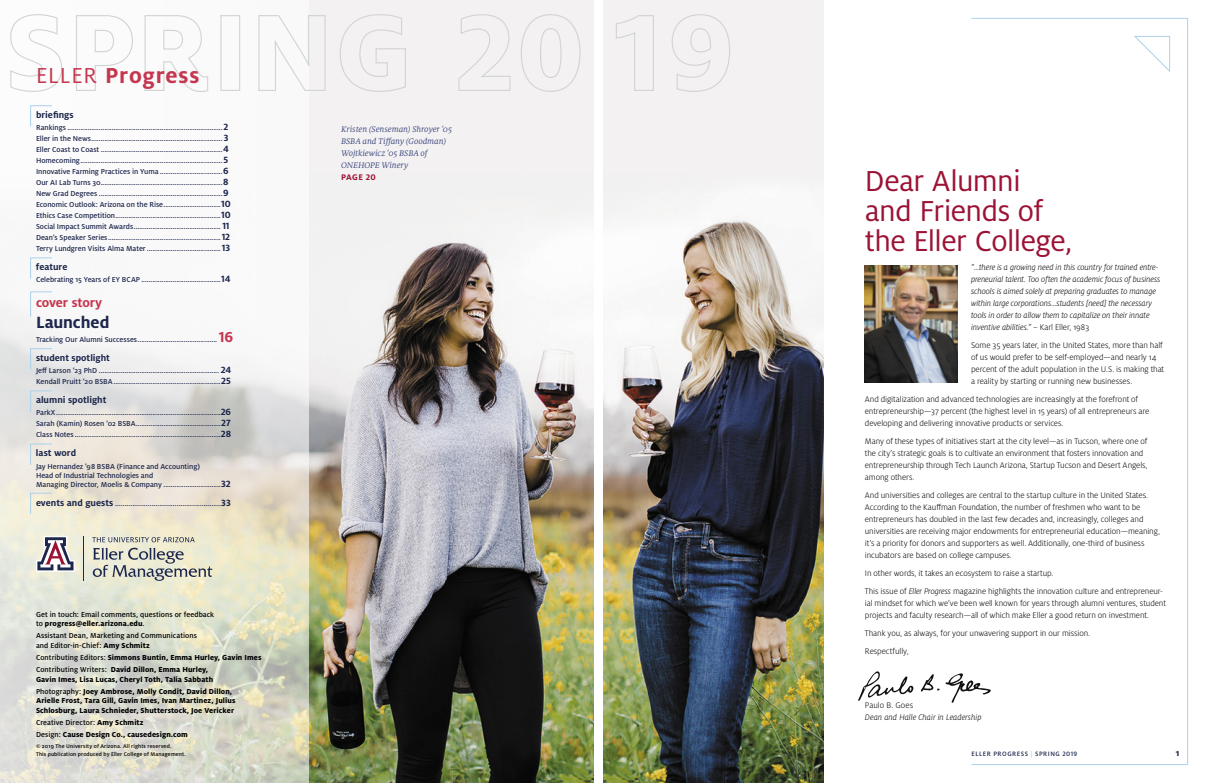
<style>
.page{position:relative;width:1206px;height:783px;background:#fff}
.page>*{position:absolute;margin:0;border:0;box-sizing:border-box;transform-origin:0 0}
.t1{font:32px/30px "Milo OT";letter-spacing:-.015em;color:#9b1235}
.t2{font:700 24px "Milo OT";letter-spacing:.035em;color:#c5364f}
.t3{font:700 18px "Milo OT";letter-spacing:-.005em;color:#1d264c}
.t4{font:700 14px "Milo OT";letter-spacing:-.01em;color:#c5364f}
.t5{font:700 10px "Milo OT";color:#1d264c}
.t6{font:300 9px/12px "Milo OT";letter-spacing:-.01em;color:#000}
.t7{font:italic 300 9px/12px "Milo OT";letter-spacing:-.01em;color:#000}
.t8{font:italic 9px/12px "Milo Serif OT";letter-spacing:-.005em;color:#3b467c}
.t9{font:700 9px "Milo OT";letter-spacing:.035em;color:#9b1235}
.t10{font:500 8px/11px "Milo OT";letter-spacing:-.005em;color:#1d264c}
.t11{font:800 8px/12.2px "Milo OT";letter-spacing:.01em;color:#000}
.t12{font:500 8px/9.5px "Milo OT";letter-spacing:.005em;color:#000}
.t13{font:500 7px "Milo OT";letter-spacing:.075em;color:#1d264c}
.t14{font:500 6px/8px "Milo OT";letter-spacing:.015em;color:#000}
.s1{font-weight:400}
.s2{font-size:25.2px}
.s3{font-weight:700;font-size:10px}
.s4{font-weight:700;font-size:16px;color:#c5364f}
.s5{font-weight:800}
.s6{font-weight:500}
.s7{font-style:normal}
.s8{font-style:italic}
.s9{color:#abd2eb}
</style>
<div class="page">
<div style="left:0;top:0;width:594px;height:783px;background:#f3f1f2"></div>
<img style="left:309px;top:235px;width:285px;height:548px">
<svg style="left:0;top:0;width:309px;height:783px"></svg>
<div style="left:603px;top:0;width:221px;height:783px;background:#f3f1f2"></div>
<img style="left:603px;top:221px;width:221px;height:562px">
<div style="left:971px;top:18px;width:217px;height:747px;border:1px solid #abd2eb"></div>
<svg style="left:1134px;top:35px;width:36px;height:37px"></svg>
<svg style="left:10px;top:14px;width:53px;height:79px"></svg>
<svg style="left:75px;top:14px;width:59px;height:78px"></svg>
<svg style="left:144px;top:14px;width:65px;height:79px"></svg>
<div style="left:220px;top:15px;width:20px;height:76px;border:1px solid #d3d5d4"></div>
<svg style="left:258px;top:14px;width:68px;height:78px"></svg>
<svg style="left:339px;top:14px;width:67px;height:78px"></svg>
<svg style="left:458px;top:14px;width:53px;height:77px"></svg>
<svg style="left:521px;top:14px;width:60px;height:78px"></svg>
<svg style="left:616px;top:15px;width:38px;height:76px"></svg>
<svg style="left:671px;top:14px;width:59px;height:78px"></svg>
<svg style="left:30px;top:105px;width:23px;height:22px"></svg>
<svg style="left:30px;top:257px;width:23px;height:22px"></svg>
<svg style="left:30px;top:291px;width:23px;height:26px"></svg>
<svg style="left:30px;top:348px;width:23px;height:22px"></svg>
<svg style="left:30px;top:390px;width:23px;height:22px"></svg>
<svg style="left:30px;top:443px;width:23px;height:23px"></svg>
<svg style="left:30px;top:492px;width:23px;height:23px"></svg>
<svg style="left:858px;top:671px;width:56px;height:30px"></svg>
<svg style="left:921px;top:673px;width:70px;height:30px"></svg>
<svg style="left:36px;top:536px;width:43px;height:36px"></svg>
<hr style="left:84px;top:536px;width:1px;height:45px;background:#1d264c">
<svg style="left:92px;top:537px;width:103px;height:5px"></svg>
<svg style="left:93px;top:548px;width:119px;height:33px;background:#c3c3b7"></svg>
<img style="left:865px;top:266px;width:93px;height:117px">
<h2 class="t2" style="left:36px;top:62px;width:165px"><span class="s1">ELLER</span> Pro<span class="s2">g</span>ress</h2>
<p class="t5" style="left:36px;top:109px;width:39px">briefings</p>
<p class="t10" style="left:36px;top:122px;width:196px">Rankings ....................................................................................<span class="s3">2<br></span>Eller in the News.......................................................................<span class="s3">3<br></span>Eller Coast to Coast ..................................................................<span class="s3">4<br></span>Homecoming.............................................................................<span class="s3">5<br></span>Innovative Farming Practices in Yuma ..................................<span class="s3">6<br></span>Our AI Lab Turns 30..................................................................<span class="s3">8<br></span>New Grad Degrees ...................................................................<span class="s3">9<br></span>Economic Outlook: Arizona on the Rise...............................<span class="s3">10<br></span>Ethics Case Competition.........................................................<span class="s3">10<br></span>Social Impact Summit Awards............................................... <span class="s3">11<br></span>Dean’s Speaker Series.............................................................<span class="s3">12<br></span>Terry Lundgren Visits Alma Mater........................................<span class="s3">13</span></p>
<p class="t5" style="left:36px;top:261px;width:33px">feature</p>
<p class="t10" style="left:36px;top:274px;width:196px">Celebrating 15 Years of EY BCAP ...........................................<span class="s3">14</span></p>
<h3 class="t4" style="left:36px;top:295px;width:68px">cover story</h3>
<h3 class="t3" style="left:36px;top:312px;width:75px">Launched</h3>
<p class="t10" style="left:36px;top:334px;width:199px">Tracking Our Alumni Successes........................................... <span class="s4">16</span></p>
<p class="t5" style="left:36px;top:352px;width:76px">student spotlight</p>
<p class="t10" style="left:36px;top:365px;width:197px">Jeff Larson ’23 PhD ................................................................. <span class="s3">24<br></span>Kendall Pruitt ’20 BSBA..........................................................<span class="s3">25</span></p>
<p class="t5" style="left:36px;top:394px;width:72px">alumni spotlight</p>
<p class="t10" style="left:36px;top:407px;width:197px;text-align:justify">ParkX.........................................................................................<span class="s3">26<br></span>Sarah (Kamin) Rosen ’02 BSBA..............................................<span class="s3">27<br></span>Class Notes ...............................................................................<span class="s3">28</span></p>
<p class="t5" style="left:36px;top:448px;width:42px">last word</p>
<p class="t10" style="left:36px;top:462px;width:196px;line-height:9px">Jay Hernandez '98 BSBA (Finance and Accounting)<br>Head of Industrial Technologies and<br>Managing Director, Moelis &amp; Company ...............................<span class="s3">32</span></p>
<p class="t10" style="left:36px;top:498px;width:196px"><span class="s3">events and guests</span> .......................................................<span class="s3">33</span></p>
<p class="t12" style="left:36px;top:609px;width:180px">Get in touch: Email comments, questions or feedback to <span class="s5">progress@eller.arizona.edu</span>.</p>
<p class="t12" style="left:36px;top:631px;width:162px">Assistant Dean, Marketing and Communications and Editor-in-Chief: <span class="s5">Amy Schmitz</span></p>
<p class="t11" style="left:36px;top:651px;width:227px"><span class="s6">Contributing Editors:</span> Simmons Buntin, Emma Hurley, Gavin Imes<br><span class="s6">Contributing Writers:</span> David Dillon, Emma Hurley,</p>
<p class="t11" style="left:36px;top:673px;width:198px">Gavin Imes, Lisa Lucas, Cheryl Toth, Talia Sabbath<br><span class="s6">Photography:</span> Joey Ambrose, Molly Condit, David Dillon,</p>
<p class="t11" style="left:36px;top:696px;width:201px;line-height:9.5px">Arielle Frost, Tara Gill, Gavin Imes, Ivan Martinez, Julius<br>Schlosburg, Laura Schnieder, Shutterstock, Joe Vericker</p>
<p class="t11" style="left:36px;top:716px;width:153px"><span class="s6">Creative Director:</span> Amy Schmitz<br><span class="s6">Design:</span> Cause Design Co., causedesign.com</p>
<p class="t14" style="left:36px;top:742px;width:151px">© 2019 The University of Arizona. All rights reserved.<br>This publication produced by Eller College of Management.</p>
<p class="t8" style="left:341px;top:123px;width:112px">Kristen (Senseman) Shroyer ’05<br>BSBA and Tiffany (Goodman)<br>Wojtkiewicz ’05 BSBA of<br>ONEHOPE Winery</p>
<p class="t9" style="left:341px;top:172px;width:36px">PAGE 20</p>
<h1 class="t1" style="left:865px;top:167px;width:209px">Dear Alumni and Friends of the Eller College,</h1>
<p class="t7" style="left:971px;top:261px;width:191px">“…there is a growing need in this country for trained entre&shy;preneurial talent. Too often the academic focus of business schools is aimed solely at preparing graduates to manage within large corporations…students [need] the necessary tools in order to allow them to capitalize on their innate inventive abilities.” <span class="s7">– Karl Eller, 1983</span></p>
<p class="t6" style="left:971px;top:339px;width:195px">Some 35 years later, in the United States, more than half of us would prefer to be self-employed—and nearly 14 percent of the adult population in the U.S. is making that a reality by starting or running new businesses.</p>
<p class="t6" style="left:865px;top:393px;width:286px">And digitalization and advanced technologies are increasingly at the forefront of entrepreneurship—37 percent (the highest level in 15 years) of all entrepreneurs are developing and delivering innovative products or services.</p>
<p class="t6" style="left:865px;top:435px;width:284px">Many of these types of initiatives start at the city level—as in Tucson, where one of the city’s strategic goals is to cultivate an environment that fosters innovation and entrepreneurship through Tech Launch Arizona, Startup Tucson and Desert Angels, among others.</p>
<p class="t6" style="left:865px;top:489px;width:297px">And universities and colleges are central to the startup culture in the United States.<br>According to the Kauffman Foundation, the number of freshmen who want to be entrepreneurs has doubled in the last few decades and, increasingly, colleges and universities are receiving major endowments for entrepreneurial education—meaning, it’s a priority for donors and supporters as well. Additionally, one-third of business incubators are based on college campuses.</p>
<p class="t6" style="left:865px;top:564px;width:299px;line-height:18px">In other words, it takes an ecosystem to raise a startup.<br>This issue of <span class="s8">Eller Progress</span> magazine highlights the innovation culture and entrepreneur-</p>
<p class="t6" style="left:865px;top:597px;width:303px">ial mindset for which we’ve been well known for years through alumni ventures, student projects and faculty research—all of which make Eller a good return on investment.</p>
<p class="t6" style="left:865px;top:624px;width:227px;line-height:18px">Thank you, as always, for your unwavering support in our mission.<br>Respectfully,</p>
<p class="t6" style="left:865px;top:699px;width:50px">Paulo B. Goes</p>
<p class="t7" style="left:865px;top:711px;width:118px">Dean and Halle Chair in Leadership</p>
<p class="t13" style="left:971px;top:750px;width:107px">ELLER PROGRESS <span class="s9">|</span> SPRING 2019</p>
<p class="t5" style="left:1176px;top:747px;width:5px">1</p>
</div>
